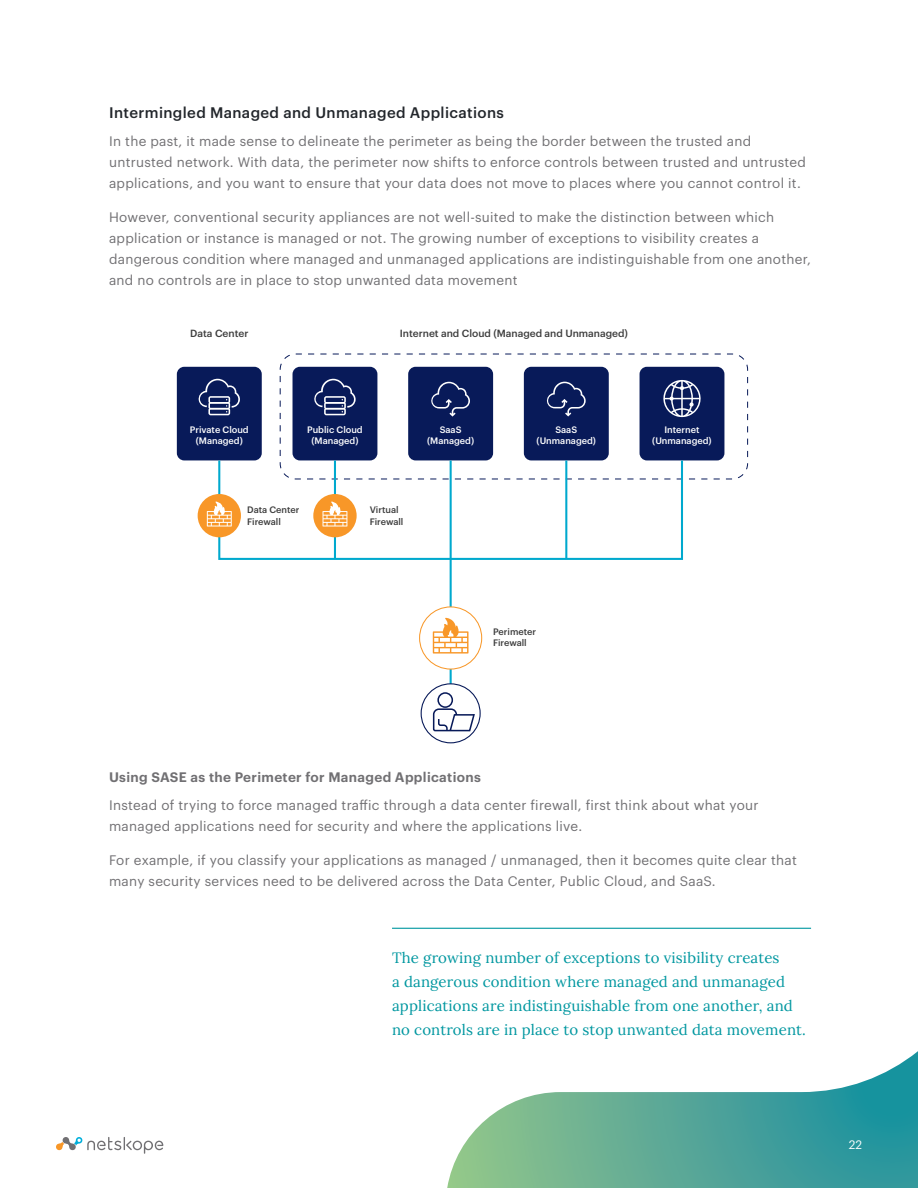
<style>
.page{position:relative;width:918px;height:1188px;background:#fff}
.page>*{position:absolute;margin:0;border:0;box-sizing:border-box;transform-origin:0 0}
.t1{font:15px/24px "Lora";letter-spacing:.01em;color:#0097a0}
.t2{font:500 15px "Graphik";letter-spacing:.025em;color:#22262b}
.t3{font:13.5px/21px "Graphik";letter-spacing:.02em;color:#717073}
.t4{font:600 13.5px "Graphik";letter-spacing:.025em;color:#717073}
.t5{font:12px "Graphik";color:#fff}
.t6{font:500 10.2px "Graphik";color:#3d3d3d}
.t7{font:500 9.15px/11.2px "Graphik";color:#fff;text-align:center}
.t8{font:500 9.15px/11.2px "Graphik";color:#3d3d3d}
</style>
<div class="page">
<svg style="left:447px;top:1051px;width:471px;height:137px"></svg>
<svg style="left:56px;top:1137px;width:107px;height:17px"></svg>
<hr style="left:392px;top:928px;width:419px;height:1px;background:#0097a0">
<div style="left:280px;top:354px;width:468px;height:125px;border:1px dashed #081a59;border-radius:16px"></div>
<div style="left:177px;top:367px;width:85px;height:93px;background:#081a59;border-radius:7px"></div>
<div style="left:293px;top:367px;width:84px;height:93px;background:#081a59;border-radius:7px"></div>
<div style="left:408px;top:367px;width:85px;height:93px;background:#081a59;border-radius:7px"></div>
<div style="left:524px;top:367px;width:85px;height:93px;background:#081a59;border-radius:7px"></div>
<div style="left:640px;top:367px;width:84px;height:93px;background:#081a59;border-radius:7px"></div>
<svg style="left:198px;top:379px;width:42px;height:36px"></svg>
<svg style="left:314px;top:379px;width:42px;height:36px"></svg>
<svg style="left:431px;top:382px;width:39px;height:35px"></svg>
<svg style="left:546px;top:382px;width:40px;height:34px"></svg>
<svg style="left:663px;top:380px;width:38px;height:37px"></svg>
<div style="left:218px;top:459px;width:465px;height:101px;border:2px solid #00a9ce"></div>
<hr style="left:334px;top:460px;width:2px;height:99px;background:#00a9ce">
<hr style="left:450px;top:460px;width:2px;height:147px;background:#00a9ce">
<hr style="left:565px;top:460px;width:2px;height:99px;background:#00a9ce">
<div style="left:198px;top:494px;width:43px;height:43px;background:#f89728;border-radius:50%"></div>
<svg style="left:207px;top:502px;width:25px;height:25px"></svg>
<div style="left:313px;top:494px;width:44px;height:43px;background:#f89728;border-radius:50%"></div>
<svg style="left:323px;top:502px;width:24px;height:25px"></svg>
<svg style="left:450px;top:670px;width:2px;height:13px"></svg>
<div style="left:421px;top:683px;width:60px;height:60px;border:1px solid #081a59;border-radius:50%"></div>
<svg style="left:432px;top:708px;width:44px;height:24px"></svg>
<div style="left:437px;top:692px;width:16px;height:16px;border:2px solid #081a59;border-radius:50%"></div>
<div style="left:419px;top:606px;width:63px;height:64px;border:1px solid #f89728;border-radius:50%"></div>
<svg style="left:433px;top:618px;width:36px;height:36px"></svg>
<p class="t2" style="left:109px;top:101px;width:396px">Intermingled Managed and Unmanaged Applications</p>
<p class="t3" style="left:109px;top:129px;width:698px">In the past, it made sense to delineate the perimeter as being the border between the trusted and untrusted network. With data, the perimeter now shifts to enforce controls between trusted and untrusted applications, and you want to ensure that your data does not move to places where you cannot control it.</p>
<p class="t3" style="left:109px;top:206px;width:703px">However, conventional security appliances are not well-suited to make the distinction between which application or instance is managed or not. The growing number of exceptions to visibility creates a dangerous condition where managed and unmanaged applications are indistinguishable from one another, and no controls are in place to stop unwanted data movement</p>
<p class="t6" style="left:190px;top:326px;width:60px">Data Center</p>
<p class="t6" style="left:400px;top:326px;width:230px">Internet and Cloud (Managed and Unmanaged)</p>
<p class="t7" style="left:190px;top:423px;width:60px">Private Cloud (Managed)</p>
<p class="t7" style="left:307px;top:423px;width:57px">Public Cloud (Managed)</p>
<p class="t7" style="left:427px;top:423px;width:48px">SaaS (Managed)</p>
<p class="t7" style="left:537px;top:423px;width:61px">SaaS (Unmanaged)</p>
<p class="t7" style="left:652px;top:423px;width:61px">Internet (Unmanaged)</p>
<p class="t8" style="left:247px;top:504px;width:54px">Data Center<br>Firewall</p>
<p class="t8" style="left:370px;top:504px;width:35px">Virtual<br>Firewall</p>
<p class="t8" style="left:493px;top:625px;width:44px">Perimeter<br>Firewall</p>
<p class="t4" style="left:109px;top:767px;width:373px">Using SASE as the Perimeter for Managed Applications</p>
<p class="t3" style="left:109px;top:793px;width:651px">Instead of trying to force managed traffic through a data center firewall, first think about what your managed applications need for security and where the applications live.</p>
<p class="t3" style="left:109px;top:849px;width:689px">For example, if you classify your applications as managed / unmanaged, then it becomes quite clear that many security services need to be delivered across the Data Center, Public Cloud, and SaaS.</p>
<p class="t1" style="left:392px;top:944px;width:415px">The growing number of exceptions to visibility creates<br>a dangerous condition where managed and unmanaged applications are indistinguishable from one another, and no controls are in place to stop unwanted data movement.</p>
<p class="t5" style="left:849px;top:1136px;width:15px">22</p>
</div>
